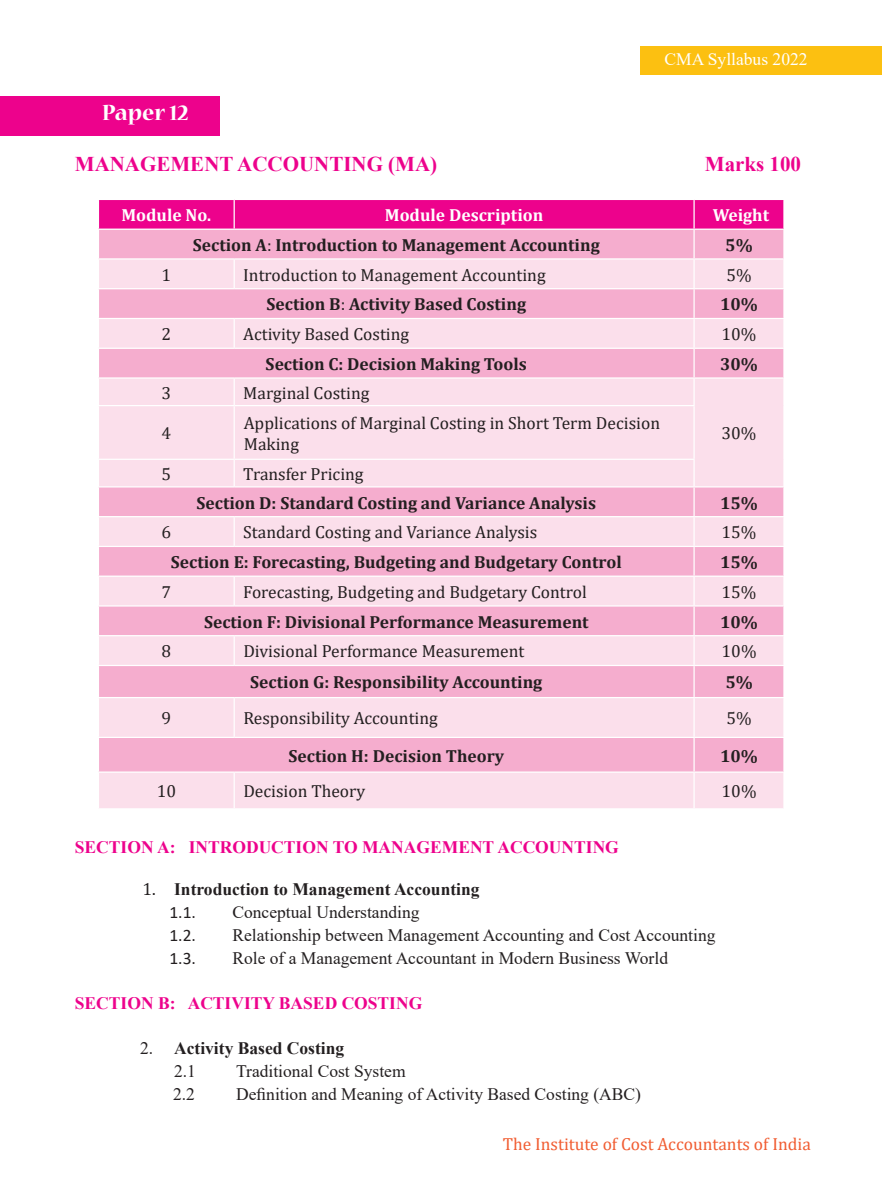
<style>
.page{position:relative;width:882px;height:1197px;background:#fff}
.page>*{position:absolute;margin:0;border:0;box-sizing:border-box;transform-origin:0 0}
.t1{font:700 24.5px "Nueva Std";color:#fff}
.t2{font:700 21px "Times New Roman";color:#ed028c}
.t3{font:17.5px/21px "Cambria";color:#231f20}
.t4{font:700 17.5px "Cambria";color:#231f20}
.t5{font:17.5px "Times New Roman";color:#231f20}
.t6{font:700 17.5px "Times New Roman";color:#ed028c}
.t7{font:700 17.5px/22.8px "Times New Roman";color:#231f20}
.t8{font:17.5px "Cambria";color:#f15d32}
.t9{font:700 17.5px "Cambria";color:#fff}
.t10{font:17.5px "Times New Roman";color:#fff}
.t11{font:17.5px "Calibri";color:#231f20}
.s1{font-weight:400}
.s2{font-family:"Cambria";font-weight:400}
</style>
<div class="page">
<div style="left:640px;top:46px;width:242px;height:28px;background:#fcc011"></div>
<svg style="left:99px;top:405px;width:684px;height:403px;background:#f8cce0"></svg>
<svg style="left:98px;top:199px;width:686px;height:206px;background:#f6aed3"></svg>
<hr style="left:694px;top:377px;width:91px;height:2px;background:#fff">
<hr style="left:693px;top:379px;width:2px;height:26px;background:#fff">
<hr style="left:783px;top:379px;width:2px;height:27px;background:#fff">
<hr style="left:98px;top:405px;width:136px;height:1px;background:#fff">
<hr style="left:234px;top:405px;width:461px;height:1px;background:#fff">
<hr style="left:234px;top:406px;width:1px;height:53px;background:#fff">
<hr style="left:693px;top:406px;width:2px;height:53px;background:#fff">
<hr style="left:98px;top:459px;width:136px;height:1px;background:#fff">
<hr style="left:234px;top:459px;width:461px;height:1px;background:#fff">
<svg style="left:234px;top:460px;width:1px;height:26px"></svg>
<hr style="left:693px;top:460px;width:2px;height:26px;background:#fff">
<hr style="left:98px;top:486px;width:136px;height:2px;background:#fff">
<hr style="left:234px;top:486px;width:460px;height:2px;background:#fff">
<hr style="left:694px;top:486px;width:91px;height:2px;background:#fff">
<hr style="left:693px;top:488px;width:2px;height:28px;background:#fff">
<hr style="left:98px;top:516px;width:136px;height:1px;background:#fff">
<hr style="left:234px;top:516px;width:460px;height:1px;background:#fff">
<svg style="left:234px;top:517px;width:1px;height:29px"></svg>
<hr style="left:694px;top:516px;width:91px;height:1px;background:#fff">
<hr style="left:693px;top:517px;width:2px;height:29px;background:#fff">
<hr style="left:98px;top:546px;width:136px;height:1px;background:#fff">
<hr style="left:234px;top:546px;width:460px;height:1px;background:#fff">
<hr style="left:694px;top:546px;width:91px;height:1px;background:#fff">
<hr style="left:693px;top:547px;width:2px;height:29px;background:#fff">
<hr style="left:98px;top:576px;width:136px;height:1px;background:#fff">
<hr style="left:234px;top:576px;width:460px;height:1px;background:#fff">
<svg style="left:234px;top:577px;width:1px;height:28px"></svg>
<hr style="left:694px;top:576px;width:91px;height:1px;background:#fff">
<hr style="left:693px;top:577px;width:2px;height:28px;background:#fff">
<hr style="left:98px;top:605px;width:136px;height:2px;background:#fff">
<hr style="left:234px;top:605px;width:460px;height:2px;background:#fff">
<hr style="left:694px;top:605px;width:91px;height:2px;background:#fff">
<hr style="left:693px;top:607px;width:2px;height:28px;background:#fff">
<hr style="left:98px;top:635px;width:136px;height:1px;background:#fff">
<hr style="left:234px;top:635px;width:460px;height:1px;background:#fff">
<svg style="left:234px;top:636px;width:1px;height:29px"></svg>
<hr style="left:694px;top:635px;width:91px;height:1px;background:#fff">
<hr style="left:693px;top:636px;width:2px;height:29px;background:#fff">
<hr style="left:98px;top:665px;width:136px;height:1px;background:#fff">
<hr style="left:234px;top:665px;width:460px;height:1px;background:#fff">
<hr style="left:694px;top:665px;width:91px;height:1px;background:#fff">
<hr style="left:693px;top:666px;width:2px;height:31px;background:#fff">
<hr style="left:98px;top:697px;width:136px;height:1px;background:#fff">
<hr style="left:234px;top:697px;width:460px;height:1px;background:#fff">
<hr style="left:234px;top:698px;width:1px;height:39px;background:#fff">
<hr style="left:694px;top:697px;width:91px;height:1px;background:#fff">
<hr style="left:693px;top:698px;width:2px;height:39px;background:#fff">
<hr style="left:98px;top:737px;width:136px;height:1px;background:#fff">
<hr style="left:234px;top:737px;width:460px;height:1px;background:#fff">
<hr style="left:694px;top:737px;width:91px;height:1px;background:#fff">
<hr style="left:693px;top:738px;width:2px;height:33px;background:#fff">
<hr style="left:98px;top:771px;width:136px;height:2px;background:#fff">
<hr style="left:234px;top:771px;width:460px;height:2px;background:#fff">
<hr style="left:234px;top:773px;width:1px;height:35px;background:#fff">
<hr style="left:694px;top:771px;width:91px;height:2px;background:#fff">
<hr style="left:693px;top:773px;width:2px;height:35px;background:#fff">
<div style="left:0;top:96px;width:219px;height:40px;background:#ed028c"></div>
<h1 class="t1" style="left:102px;top:101px;width:88px">Paper 12</h1>
<p class="t10" style="left:665px;top:47px;width:144px">CMA Syllabus 2022</p>
<p class="t2" style="left:75px;top:149px;width:364px">MANAGEMENT ACCOUNTING (MA)</p>
<p class="t2" style="left:705px;top:149px;width:98px">Marks 100</p>
<p class="t9" style="left:121px;top:203px;width:91px">Module No.</p>
<p class="t9" style="left:385px;top:203px;width:160px">Module Description</p>
<p class="t9" style="left:713px;top:203px;width:58px">Weight</p>
<p class="t4" style="left:193px;top:233px;width:409px">Section A<span class="s1">:</span> Introduction to Management Accounting</p>
<p class="t4" style="left:725px;top:233px;width:29px">5%</p>
<p class="t3" style="left:161px;top:264px;width:11px">1</p>
<p class="t3" style="left:243px;top:264px;width:304px">Introduction to Management Accounting</p>
<p class="t3" style="left:726px;top:264px;width:27px">5%</p>
<p class="t4" style="left:266px;top:292px;width:261px">Section B<span class="s1">:</span> Activity Based Costing</p>
<p class="t4" style="left:720px;top:292px;width:39px">10%</p>
<p class="t3" style="left:161px;top:324px;width:11px">2</p>
<p class="t3" style="left:243px;top:324px;width:167px">Activity Based Costing</p>
<p class="t3" style="left:722px;top:324px;width:36px">10%</p>
<p class="t4" style="left:266px;top:352px;width:263px">Section C: Decision Making Tools</p>
<p class="t4" style="left:720px;top:352px;width:39px">30%</p>
<p class="t3" style="left:161px;top:382px;width:11px">3</p>
<p class="t3" style="left:243px;top:382px;width:128px">Marginal Costing</p>
<p class="t3" style="left:161px;top:423px;width:11px">4</p>
<p class="t3" style="left:722px;top:423px;width:36px">30%</p>
<p class="t3" style="left:244px;top:412px;width:418px">Applications of Marginal Costing in Short Term Decision<br>Making</p>
<p class="t3" style="left:161px;top:463px;width:11px">5</p>
<p class="t3" style="left:243px;top:463px;width:122px">Transfer Pricing</p>
<p class="t4" style="left:196px;top:490px;width:401px">Section D: Standard Costing and Variance Analysis</p>
<p class="t4" style="left:720px;top:490px;width:39px">15%</p>
<p class="t3" style="left:161px;top:522px;width:11px">6</p>
<p class="t3" style="left:243px;top:522px;width:296px">Standard Costing and Variance Analysis</p>
<p class="t3" style="left:722px;top:522px;width:36px">15%</p>
<p class="t4" style="left:171px;top:550px;width:452px">Section E: Forecasting, Budgeting and Budgetary Control</p>
<p class="t4" style="left:720px;top:550px;width:39px">15%</p>
<p class="t3" style="left:162px;top:581px;width:11px">7</p>
<p class="t3" style="left:243px;top:581px;width:345px">Forecasting, Budgeting and Budgetary Control</p>
<p class="t3" style="left:722px;top:581px;width:36px">15%</p>
<p class="t4" style="left:204px;top:609px;width:386px">Section F: Divisional Performance Measurement</p>
<p class="t4" style="left:720px;top:609px;width:39px">10%</p>
<p class="t3" style="left:162px;top:641px;width:11px">8</p>
<p class="t3" style="left:243px;top:641px;width:283px">Divisional Performance Measurement</p>
<p class="t3" style="left:722px;top:641px;width:36px">10%</p>
<p class="t4" style="left:250px;top:670px;width:294px">Section G: Responsibility Accounting</p>
<p class="t4" style="left:725px;top:670px;width:29px">5%</p>
<p class="t3" style="left:162px;top:708px;width:11px">9</p>
<p class="t3" style="left:243px;top:708px;width:196px">Responsibility Accounting</p>
<p class="t3" style="left:726px;top:708px;width:27px">5%</p>
<p class="t4" style="left:288px;top:743px;width:217px">Section H: Decision Theory</p>
<p class="t4" style="left:720px;top:743px;width:39px">10%</p>
<p class="t3" style="left:157px;top:781px;width:21px">10</p>
<p class="t3" style="left:243px;top:781px;width:123px">Decision Theory</p>
<p class="t3" style="left:722px;top:781px;width:36px">10%</p>
<p class="t6" style="left:75px;top:835px;width:546px">SECTION A: INTRODUCTION TO MANAGEMENT ACCOUNTING</p>
<p class="t7" style="left:143px;top:878px;width:338px"><span class="s2">1.</span> Introduction to Management Accounting</p>
<p class="t11" style="left:169px;top:900px;width:28px">1.1.</p>
<p class="t5" style="left:232px;top:900px;width:189px">Conceptual Understanding</p>
<p class="t11" style="left:169px;top:923px;width:28px">1.2.</p>
<p class="t5" style="left:232px;top:923px;width:485px">Relationship between Management Accounting and Cost Accounting</p>
<p class="t11" style="left:169px;top:946px;width:28px">1.3.</p>
<p class="t5" style="left:232px;top:945px;width:437px">Role of a Management Accountant in Modern Business World</p>
<p class="t6" style="left:75px;top:991px;width:349px">SECTION B: ACTIVITY BASED COSTING</p>
<p class="t7" style="left:174px;top:1037px;width:172px;text-indent:-34px"><span class="s1">2.</span> Activity Based Costing<br><span class="s1">2.1</span></p>
<p class="t5" style="left:236px;top:1059px;width:171px">Traditional Cost System</p>
<p class="t5" style="left:173px;top:1082px;width:23px">2.2</p>
<p class="t5" style="left:236px;top:1082px;width:406px">Definition and Meaning of Activity Based Costing (ABC)</p>
<p class="t8" style="left:503px;top:1133px;width:310px">The Institute of Cost Accountants of India</p>
</div>
